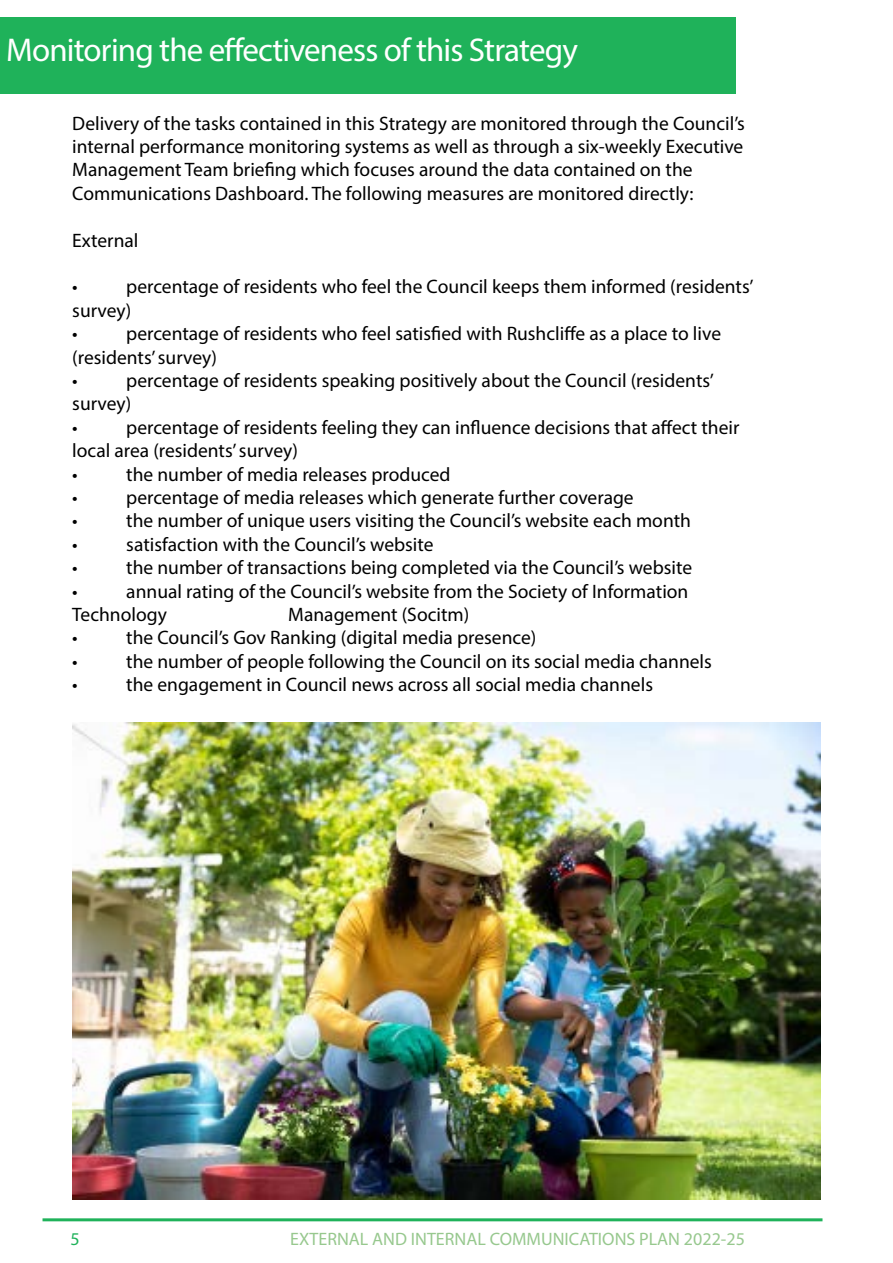
<style>
.page{position:relative;width:893px;height:1263px;background:#fff}
.page>*{position:absolute;margin:0;border:0;box-sizing:border-box;transform-origin:0 0}
.t1{font:33px "Myriad Pro";letter-spacing:-.025em;color:#fff}
.t2{font:19.5px/23.4px "Myriad Pro";color:#000}
.t3{font:18px "Myriad Pro";color:#97c88e}
.t4{font:18px "Myriad Pro";color:#1fb25a}
</style>
<div class="page">
<hr style="left:43px;top:1218px;width:779px;height:3px;background:#1fb25a">
<div style="left:0;top:17px;width:736px;height:77px;background:#1fb25a"></div>
<img style="left:72px;top:723px;width:749px;height:476px">
<h1 class="t1" style="left:6px;top:30px;width:573px">Monitoring the effectiveness of this Strategy</h1>
<p class="t2" style="left:72px;top:111px;width:674px">Delivery of the tasks contained in this Strategy are monitored through the Council’s internal performance monitoring systems as well as through a six-weekly Executive Management Team briefing which focuses around the data contained on the Communications Dashboard. The following measures are monitored directly:</p>
<p class="t2" style="left:72px;top:228px;width:68px">External</p>
<p class="t2" style="left:72px;top:275px;width:7px">•</p>
<p class="t2" style="left:72px;top:275px;width:683px;text-indent:54px">percentage of residents who feel the Council keeps them informed (residents’ survey)<br>•</p>
<p class="t2" style="left:72px;top:322px;width:650px;text-indent:54px">percentage of residents who feel satisfied with Rushcliffe as a place to live (residents’ survey)<br>•</p>
<p class="t2" style="left:72px;top:368px;width:643px;text-indent:54px">percentage of residents speaking positively about the Council (residents’ survey)<br>•</p>
<p class="t2" style="left:72px;top:415px;width:669px;text-indent:54px">percentage of residents feeling they can influence decisions that affect their local area (residents’ survey)<br>•</p>
<p class="t2" style="left:126px;top:462px;width:326px">the number of media releases produced</p>
<p class="t2" style="left:72px;top:485px;width:7px">•</p>
<p class="t2" style="left:126px;top:485px;width:509px">percentage of media releases which generate further coverage</p>
<p class="t2" style="left:72px;top:509px;width:7px">•</p>
<p class="t2" style="left:126px;top:509px;width:566px">the number of unique users visiting the Council’s website each month</p>
<p class="t2" style="left:72px;top:532px;width:7px">•</p>
<p class="t2" style="left:126px;top:532px;width:309px">satisfaction with the Council’s website</p>
<p class="t2" style="left:72px;top:556px;width:7px">•</p>
<p class="t2" style="left:126px;top:556px;width:567px">the number of transactions being completed via the Council’s website</p>
<p class="t2" style="left:72px;top:579px;width:7px">•</p>
<p class="t2" style="left:72px;top:579px;width:618px;text-indent:54px">annual rating of the Council’s website from the Society of Information<br>Technology</p>
<p class="t2" style="left:288px;top:602px;width:182px">Management (Socitm)</p>
<p class="t2" style="left:72px;top:626px;width:7px">•</p>
<p class="t2" style="left:126px;top:626px;width:412px">the Council’s Gov Ranking (digital media presence)</p>
<p class="t2" style="left:72px;top:649px;width:7px">•</p>
<p class="t2" style="left:126px;top:649px;width:587px">the number of people following the Council on its social media channels</p>
<p class="t2" style="left:72px;top:673px;width:7px">•</p>
<p class="t2" style="left:126px;top:673px;width:528px">the engagement in Council news across all social media channels</p>
<p class="t4" style="left:70px;top:1228px;width:11px">5</p>
<p class="t3" style="left:290px;top:1228px;width:456px">EXTERNAL AND INTERNAL COMMUNICATIONS PLAN 2022-25</p>
</div>
